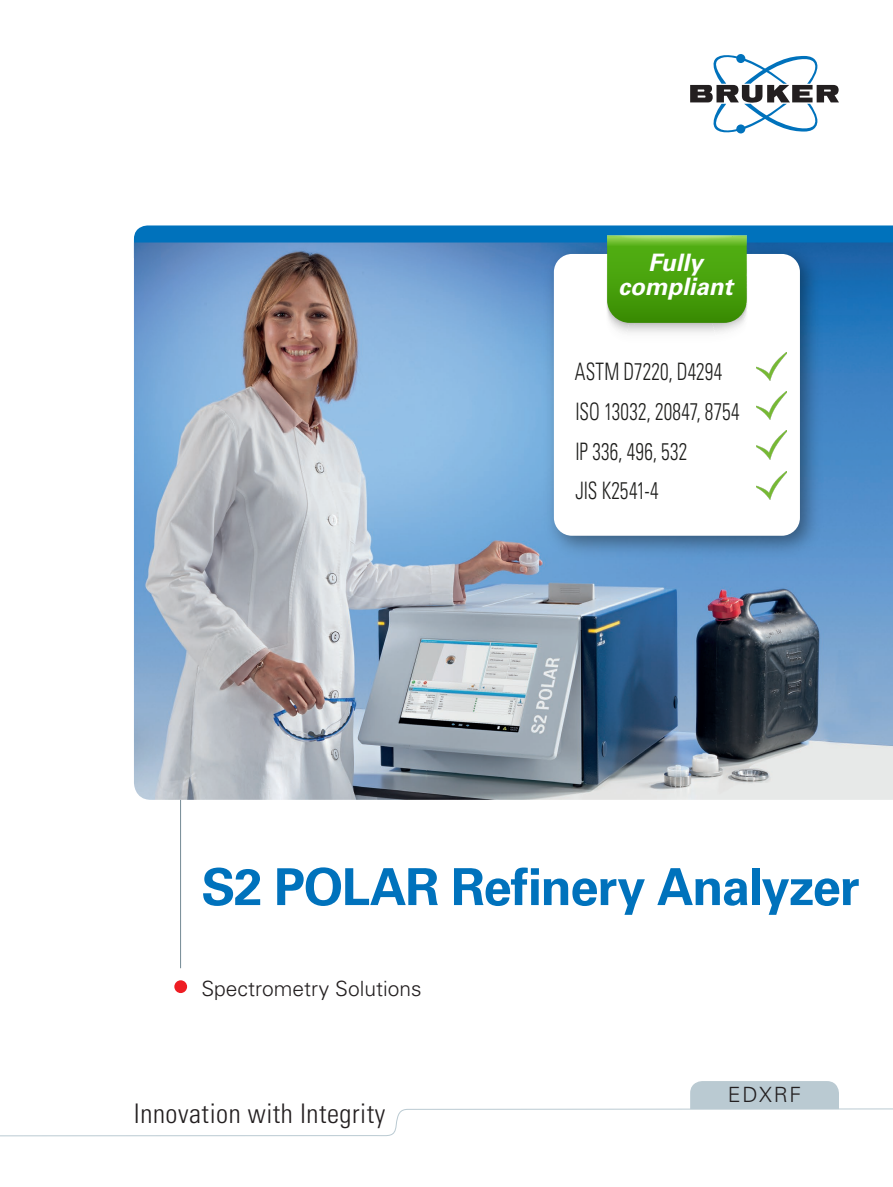
<style>
.page{position:relative;width:893px;height:1187px;background:#fff}
.page>*{position:absolute;margin:0;border:0;box-sizing:border-box;transform-origin:0 0}
.Title_Headline{font:700 51px "Univers LT Std";letter-spacing:-.03em;color:#0072bc}
.t1{font:300 condensed 27px "Univers LT Std";letter-spacing:.02em;color:#231f20}
.t2{font:300 condensed 24px/39.6px "Univers LT Std";letter-spacing:.01em;color:#1d1d1b;scale:.8 1}
.t3{font:italic 700 24px/24px "Univers LT Std";color:#fff;text-align:center}
.Brochure_Title-appl{font:300 21px "Univers LT Std";color:#231f20}
</style>
<div class="page">
<svg style="left:690px;top:54px;width:149px;height:79px"></svg>
<hr style="left:180px;top:799px;width:1px;height:169px;background:#738a95">
<div style="left:174px;top:980px;width:13px;height:12px;background:#ee1d23;border-radius:50%"></div>
<svg style="left:0;top:1081px;width:893px;height:56px"></svg>
<img style="left:134px;top:349px;width:759px;height:450px">
<img style="left:537px;top:349px;width:292px;height:215px">
<div style="left:554px;top:254px;width:246px;height:281px;background:#fff;border-radius:18px"></div>
<svg style="left:134px;top:225px;width:759px;height:124px;background:#6a9aab"></svg>
<img style="left:757px;top:352px;width:29px;height:28px">
<img style="left:757px;top:471px;width:29px;height:28px">
<img style="left:757px;top:431px;width:29px;height:28px">
<img style="left:757px;top:391px;width:29px;height:29px">
<p class="t3" style="left:618px;top:251px;width:116px">Fully compliant</p>
<p class="t2" style="left:575px;top:352px;width:207px">ASTM D7220, D4294<br>ISO 13032, 20847, 8754<br>IP 336, 496, 532<br>JIS K2541-4</p>
<p class="Title_Headline" style="left:201px;top:857px;width:660px">S2 POLAR Refinery Analyzer</p>
<p class="Brochure_Title-appl" style="left:201px;top:976px;width:222px">Spectrometry Solutions</p>
<p class="t1" style="left:134px;top:1097px;width:253px">Innovation with Integrity</p>
<p class="Brochure_Title-appl" style="left:728px;top:1081px;width:75px">EDXRF</p>
</div>
